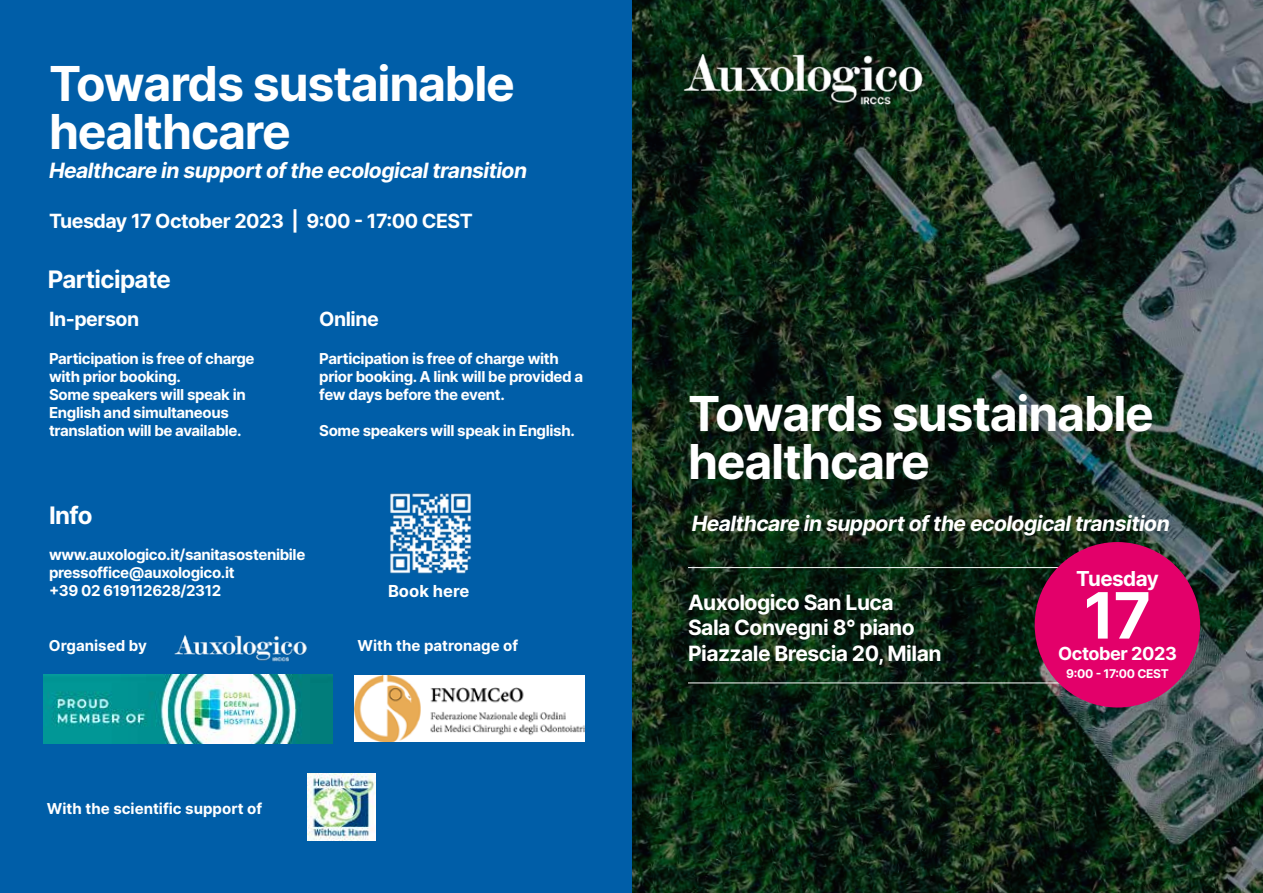
<style>
.page{position:relative;width:1263px;height:893px;background:#fff}
.page>*{position:absolute;margin:0;border:0;box-sizing:border-box;transform-origin:0 0}
.t1{font:63.9px "Inter";color:#fff}
.t2{font:48.15px/48.2px "Inter";letter-spacing:-.025em;color:#fff}
.t3{font:24.15px "Inter";letter-spacing:-.025em;color:#fff}
.t4{font:21px/25.3px "Inter";letter-spacing:-.025em;color:#fff}
.t5{font:20.55px "Inter";letter-spacing:-.025em;color:#fff}
.t6{font:19.5px "Inter";letter-spacing:-.025em;color:#fff}
.t7{font:18px "Inter";letter-spacing:-.025em;color:#fff}
.t8{font:16.5px "Inter";color:#fff}
.t9{font:15px/18px "Inter";letter-spacing:-.025em;color:#fff}
.t10{font:15px "Inter";color:#fff}
.t11{font:12px "Inter";letter-spacing:-.025em;color:#fff}
</style>
<div class="page">
<img style="left:631px;top:0;width:632px;height:893px">
<hr style="left:688px;top:567px;width:486px;height:1px;background:#fff">
<hr style="left:688px;top:683px;width:486px;height:1px;background:#fff">
<div style="left:0;top:0;width:631px;height:893px;background:#005ea8"></div>
<div style="left:1035px;top:542px;width:165px;height:165px;background:#e3006a;border-radius:50%"></div>
<img style="left:678px;top:42px;width:253px;height:73px">
<img style="left:174px;top:635px;width:133px;height:27px">
<img style="left:390px;top:493px;width:81px;height:81px">
<img style="left:44px;top:675px;width:288px;height:68px">
<img style="left:354px;top:676px;width:231px;height:66px">
<img style="left:308px;top:773px;width:68px;height:68px">
<h2 class="t2" style="left:49px;top:59px;width:467px">Towards sustainable healthcare</h2>
<h3 class="t4" style="left:49px;top:157px;width:480px">Healthcare in support of the ecological transition</h3>
<h3 class="t6" style="left:49px;top:207px;width:425px">Tuesday 17 October 2023 | 9:00 - 17:00 CEST</h3>
<h3 class="t3" style="left:48px;top:262px;width:125px">Participate</h3>
<h3 class="t6" style="left:49px;top:305px;width:92px">In-person</h3>
<p class="t9" style="left:49px;top:349px;width:207px">Participation is free of charge with prior booking.<br>Some speakers will speak in<br>English and simultaneous translation will be available.</p>
<h3 class="t6" style="left:319px;top:305px;width:61px">Online</h3>
<p class="t9" style="left:319px;top:349px;width:265px">Participation is free of charge with prior booking. A link will be provided a few days before the event.</p>
<p class="t9" style="left:319px;top:421px;width:257px">Some speakers will speak in English.</p>
<h3 class="t3" style="left:49px;top:497px;width:45px">Info</h3>
<p class="t9" style="left:49px;top:545px;width:258px">www.auxologico.it/sanitasostenibile pressoffice@auxologico.it<br>+39 02 619112628/2312</p>
<p class="t8" style="left:388px;top:579px;width:83px">Book here</p>
<p class="t10" style="left:49px;top:635px;width:99px">Organised by</p>
<p class="t10" style="left:358px;top:635px;width:162px">With the patronage of</p>
<p class="t10" style="left:47px;top:797px;width:217px">With the scientific support of</p>
<h2 class="t2" style="left:688px;top:389px;width:467px">Towards sustainable healthcare</h2>
<h3 class="t4" style="left:692px;top:510px;width:480px">Healthcare in support of the ecological transition</h3>
<h3 class="t4" style="left:688px;top:589px;width:255px">Auxologico San Luca<br>Sala Convegni 8° piano<br>Piazzale Brescia 20, Milan</h3>
<h3 class="t5" style="left:1076px;top:563px;width:84px">Tuesday</h3>
<h1 class="t1" style="left:1084px;top:569px;width:69px">17</h1>
<p class="t7" style="left:1058px;top:640px;width:120px">October 2023</p>
<p class="t11" style="left:1066px;top:665px;width:104px">9:00 - 17:00 CEST</p>
</div>
